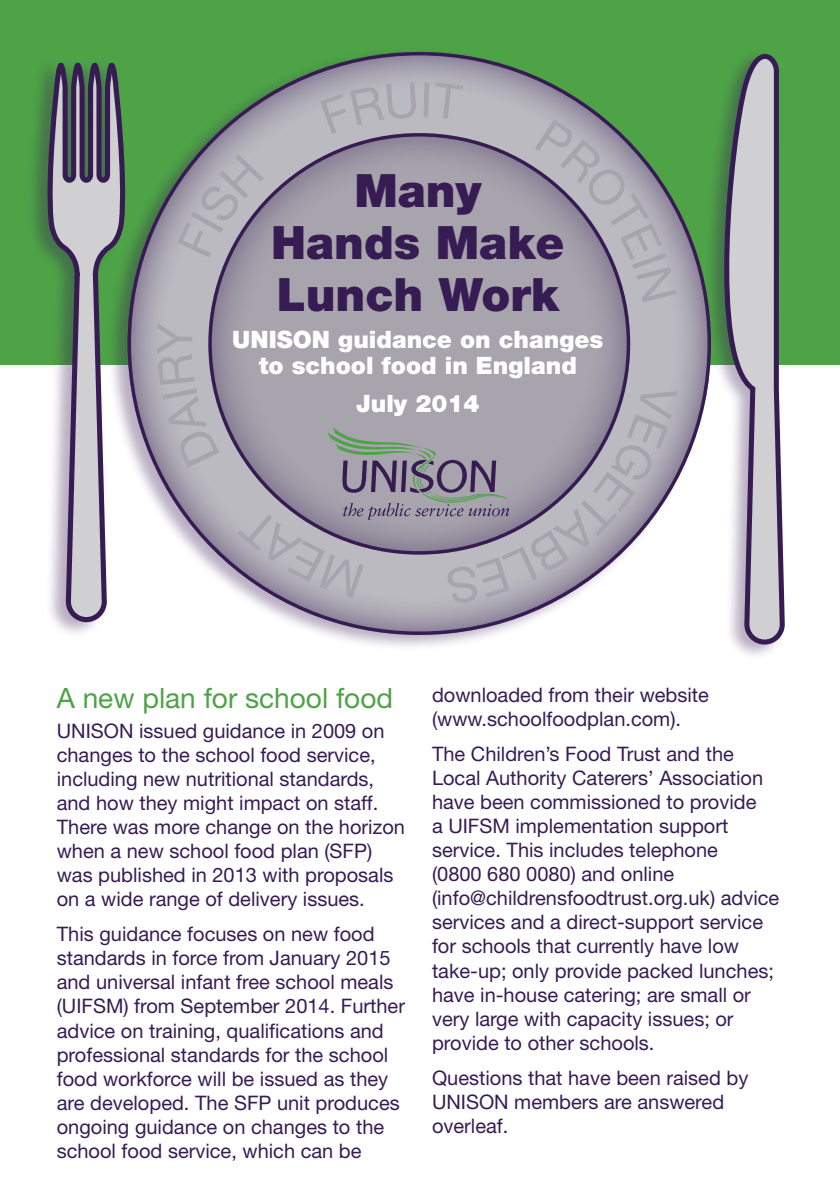
<style>
.page{position:relative;width:840px;height:1191px;background:#fff}
.page>*{position:absolute;margin:0;border:0;box-sizing:border-box;transform-origin:0 0}
.t1{font:900 46px/52px "Helvetica Neue";color:#371c53;text-align:center}
.t2{font:28px "Helvetica Neue";color:#4da346}
.t3{font:900 24px/26px "Helvetica Neue";color:#fff;text-align:center}
.t4{font:20px/24px "Helvetica Neue";color:#371c53}
</style>
<div class="page">
<div style="left:0;top:0;width:839px;height:364px;background:#4da346"></div>
<div style="left:27px;top:47px;width:758px;height:613px;background:#371c53;opacity:.35"></div>
<svg style="left:47px;top:60px;width:80px;height:564px"></svg>
<svg style="left:708px;top:47px;width:78px;height:600px"></svg>
<svg style="left:129px;top:54px;width:579px;height:579px;background:#a49fad"></svg>
<svg style="left:210px;top:135px;width:418px;height:418px;background:#a39fa9"></svg>
<svg style="left:320px;top:82px;width:96px;height:52px;background:#b7b7be"></svg>
<div style="left:423px;top:82px;width:40px;height:38px;background:#babac0"></div>
<svg style="left:534px;top:119px;width:142px;height:183px;background:#9ea3a5"></svg>
<svg style="left:237px;top:383px;width:440px;height:222px;background:#a8a5b0"></svg>
<svg style="left:157px;top:323px;width:62px;height:144px;background:#b0afb8"></svg>
<svg style="left:177px;top:154px;width:86px;height:103px;background:#a8a7b0"></svg>
<h1 class="t1" style="left:271px;top:164px;width:295px">Many<br>Hands Make<br>Lunch Work</h1>
<p class="t3" style="left:232px;top:327px;width:372px">UNISON guidance on changes to school food in England</p>
<p class="t3" style="left:356px;top:390px;width:125px">July 2014</p>
<h2 class="t2" style="left:57px;top:681px;width:338px">A new plan for school food</h2>
<p class="t4" style="left:57px;top:718px;width:349px">UNISON issued guidance in 2009 on changes to the school food service, including new nutritional standards, and how they might impact on staff.<br>There was more change on the horizon when a new school food plan (SFP) was published in 2013 with proposals on a wide range of delivery issues.</p>
<p class="t4" style="left:57px;top:922px;width:349px">This guidance focuses on new food standards in force from January 2015 and universal infant free school meals (UIFSM) from September 2014. Further advice on training, qualifications and professional standards for the school food workforce will be issued as they are developed. The SFP unit produces ongoing guidance on changes to the school food service, which can be</p>
<p class="t4" style="left:432px;top:682px;width:278px">downloaded from their website (www.schoolfoodplan.com).</p>
<p class="t4" style="left:432px;top:742px;width:348px">The Children’s Food Trust and the Local Authority Caterers’ Association have been commissioned to provide<br>a UIFSM implementation support service. This includes telephone<br>(0800 680 0080) and online (info@childrensfoodtrust.org.uk) advice services and a direct-support service for schools that currently have low take-up; only provide packed lunches; have in-house catering; are small or very large with capacity issues; or provide to other schools.</p>
<p class="t4" style="left:432px;top:1065px;width:318px">Questions that have been raised by<br>UNISON members are answered overleaf.</p>
</div>
